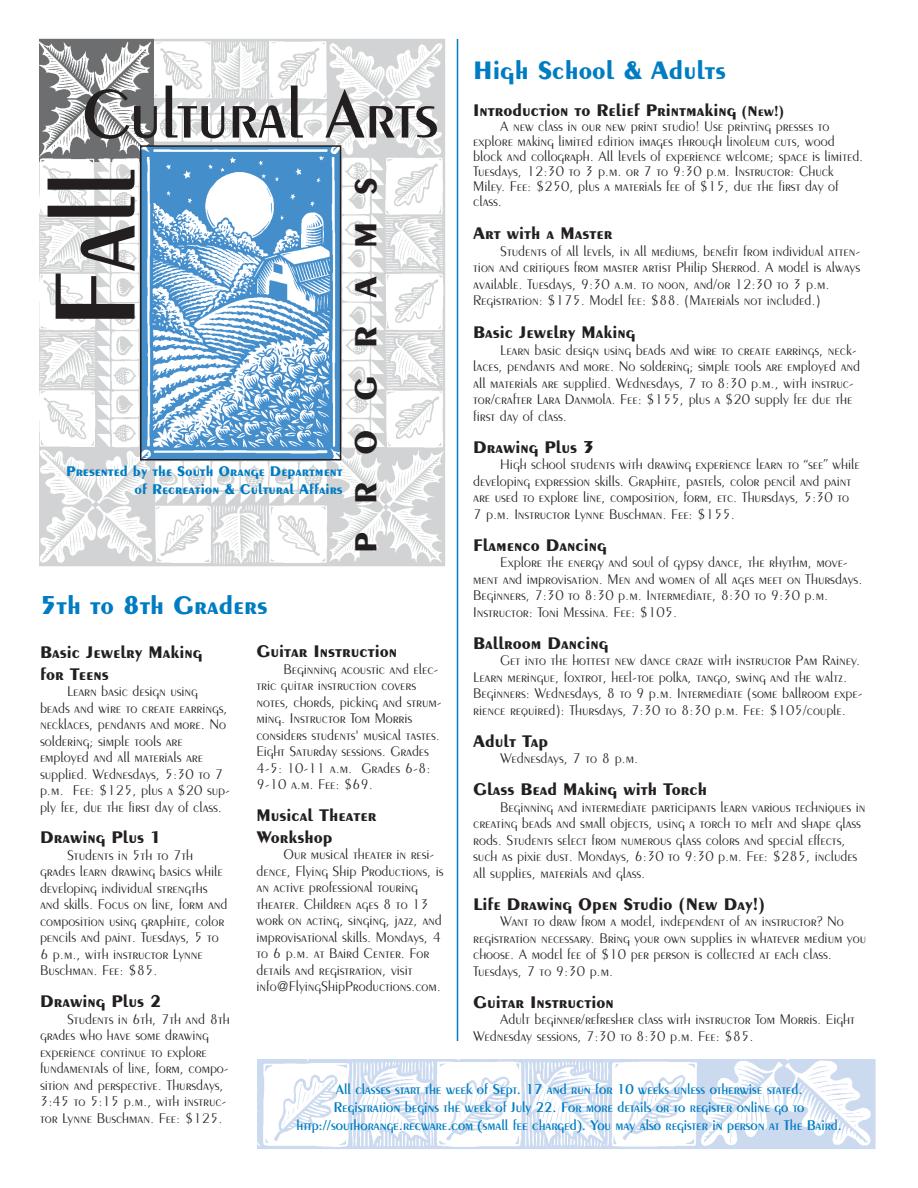
<style>
.page{position:relative;width:918px;height:1188px;background:#fff}
.page>*{position:absolute;margin:0;border:0;box-sizing:border-box;transform-origin:0 0}
.t1{font:600 121.8px "Peignot";color:#231f20}
.t2{font:600 72.9px "Peignot";color:#231f20}
.t3{font:700 32.7px "Peignot";letter-spacing:.855em;color:#231f20}
.t4{font:700 27px "Peignot";color:#007cc2}
.t5{font:700 18px/21.6px "Peignot";color:#231f20}
.t6{font:300 15px/16.5px "Peignot";color:#231f20}
.t7{font:600 15px/18px "Peignot";color:#007cc2;text-align:center}
.t8{font:700 15px/18px "Peignot";color:#007cc2;text-align:right}
.s1{font-size:15px}
</style>
<div class="page">
<img style="left:258px;top:1059px;width:618px;height:90px">
<img style="left:40px;top:38px;width:405px;height:528px">
<img style="left:40px;top:38px;width:113px;height:123px">
<img style="left:143px;top:148px;width:195px;height:309px">
<div style="left:140px;top:145px;width:201px;height:315px;border:2px solid #231f20"></div>
<hr style="left:457px;top:39px;width:1px;height:1002px;background:#007cc2">
<h3 class="t4" style="left:473px;top:60px;width:254px">High School &amp; Adults</h3>
<p class="t5" style="left:473px;top:101px;width:312px">Introduction to Relief Printmaking <span class="s1">(New!)</span></p>
<p class="t6" style="left:473px;top:120px;width:392px;line-height:15px;text-indent:27px">A new class in our new print studio! Use printing presses to explore making limited edition images through linoleum cuts, wood block and collograph. All levels of experience welcome; space is limited.<br>Tuesdays, 12:30 to 3 p.m. or 7 to 9:30 p.m. Instructor: Chuck Miley. Fee: $250, plus a materials fee of $15, due the first day of class.</p>
<p class="t5" style="left:473px;top:224px;width:141px">Art with a Master</p>
<p class="t6" style="left:473px;top:244px;width:389px;text-indent:27px">Students of all levels, in all mediums, benefit from individual atten&shy;tion and critiques from master artist Philip Sherrod. A model is always available. Tuesdays, 9:30 a.m. to noon, and/or 12:30 to 3 p.m.<br>Registration: $175. Model fee: $88. (Materials not included.)</p>
<p class="t5" style="left:473px;top:323px;width:164px">Basic Jewelry Making</p>
<p class="t6" style="left:473px;top:343px;width:388px;text-indent:27px">Learn basic design using beads and wire to create earrings, neck&shy;laces, pendants and more. No soldering; simple tools are employed and all materials are supplied. Wednesdays, 7 to 8:30 p.m., with instruc&shy;tor/crafter Lara Danmola. Fee: $155, plus a $20 supply fee due the first day of class.</p>
<p class="t5" style="left:473px;top:438px;width:123px">Drawing Plus 3</p>
<p class="t6" style="left:473px;top:457px;width:388px;text-indent:27px">High school students with drawing experience learn to “see” while developing expression skills. Graphite, pastels, color pencil and paint are used to explore line, composition, form, etc. Thursdays, 5:30 to 7 p.m. Instructor Lynne Buschman. Fee: $155.</p>
<p class="t5" style="left:473px;top:536px;width:135px">Flamenco Dancing</p>
<p class="t6" style="left:473px;top:555px;width:391px;text-indent:27px">Explore the energy and soul of gypsy dance, the rhythm, move&shy;ment and improvisation. Men and women of all ages meet on Thursdays.<br>Beginners, 7:30 to 8:30 p.m. Intermediate, 8:30 to 9:30 p.m.<br>Instructor: Toni Messina. Fee: $105.</p>
<p class="t5" style="left:473px;top:634px;width:137px">Ballroom Dancing</p>
<p class="t6" style="left:473px;top:653px;width:391px;text-indent:27px">Get into the hottest new dance craze with instructor Pam Rainey.<br>Learn meringue, foxtrot, heel-toe polka, tango, swing and the waltz.<br>Beginners: Wednesdays, 8 to 9 p.m. Intermediate (some ballroom expe&shy;rience required): Thursdays, 7:30 to 8:30 p.m. Fee: $105/couple.</p>
<p class="t5" style="left:473px;top:731px;width:77px">Adult Tap</p>
<p class="t6" style="left:500px;top:751px;width:140px">Wednesdays, 7 to 8 p.m.</p>
<p class="t5" style="left:473px;top:780px;width:235px">Glass Bead Making with Torch</p>
<p class="t6" style="left:473px;top:800px;width:394px;text-indent:27px">Beginning and intermediate participants learn various techniques in creating beads and small objects, using a torch to melt and shape glass rods. Students select from numerous glass colors and special effects, such as pixie dust. Mondays, 6:30 to 9:30 p.m. Fee: $285, includes all supplies, materials and glass.</p>
<p class="t5" style="left:473px;top:894px;width:293px">Life Drawing Open Studio (New Day!)</p>
<p class="t6" style="left:473px;top:914px;width:394px;text-indent:27px">Want to draw from a model, independent of an instructor? No registration necessary. Bring your own supplies in whatever medium you choose. A model fee of $10 per person is collected at each class.<br>Tuesdays, 7 to 9:30 p.m.</p>
<p class="t5" style="left:473px;top:992px;width:142px">Guitar Instruction</p>
<p class="t6" style="left:473px;top:1012px;width:383px;text-indent:27px">Adult beginner/refresher class with instructor Tom Morris. Eight<br>Wednesday sessions, 7:30 to 8:30 p.m. Fee: $85.</p>
<h2 class="t2" style="left:83px;top:86px;width:357px">Cultural Arts</h2>
<h1 class="t1" style="left:48px;top:328px;width:159px;rotate:-90deg">Fall</h1>
<h3 class="t3" style="left:354px;top:553px;width:377px;rotate:-90deg">PROGRAMS</h3>
<p class="t8" style="left:66px;top:464px;width:278px">Presented by the South Orange Department of Recreation &amp; Cultural Affairs</p>
<h3 class="t4" style="left:40px;top:595px;width:229px">5th to 8th Graders</h3>
<p class="t5" style="left:256px;top:642px;width:142px">Guitar Instruction</p>
<p class="t6" style="left:256px;top:661px;width:187px;text-indent:27px">Beginning acoustic and elec&shy;tric guitar instruction covers notes, chords, picking and strum&shy;ming. Instructor Tom Morris considers students' musical tastes.<br>Eight Saturday sessions. Grades<br>4-5: 10-11 a.m. Grades 6-8:<br>9-10 a.m. Fee: $69.</p>
<p class="t5" style="left:256px;top:806px;width:122px">Musical Theater<br>Workshop</p>
<p class="t6" style="left:256px;top:847px;width:189px;text-indent:27px">Our musical theater in resi&shy;dence, Flying Ship Productions, is an active professional touring theater. Children ages 8 to 13 work on acting, singing, jazz, and improvisational skills. Mondays, 4 to 6 p.m. at Baird Center. For details and registration, visit info@FlyingShipProductions.com.</p>
<p class="t5" style="left:40px;top:643px;width:164px">Basic Jewelry Making for Teens</p>
<p class="t6" style="left:40px;top:684px;width:192px;text-indent:27px">Learn basic design using beads and wire to create earrings, necklaces, pendants and more. No soldering; simple tools are employed and all materials are supplied. Wednesdays, 5:30 to 7 p.m. Fee: $125, plus a $20 sup&shy;ply fee, due the first day of class.</p>
<p class="t5" style="left:40px;top:828px;width:123px">Drawing Plus 1</p>
<p class="t6" style="left:40px;top:848px;width:189px;text-indent:27px">Students in 5th to 7th grades learn drawing basics while developing individual strengths and skills. Focus on line, form and composition using graphite, color pencils and paint. Tuesdays, 5 to<br>6 p.m., with instructor Lynne<br>Buschman. Fee: $85.</p>
<p class="t5" style="left:40px;top:992px;width:123px">Drawing Plus 2</p>
<p class="t6" style="left:40px;top:1012px;width:191px;text-indent:27px">Students in 6th, 7th and 8th grades who have some drawing experience continue to explore fundamentals of line, form, compo&shy;sition and perspective. Thursdays,<br>3:45 to 5:15 p.m., with instruc&shy;tor Lynne Buschman. Fee: $125.</p>
<p class="t7" style="left:296px;top:1081px;width:547px">All classes start the week of Sept. 17 and run for 10 weeks unless otherwise stated.<br>Registration begins the week of July 22. For more details or to register online go to http://southorange.recware.com (small fee charged). You may also register in person at The Baird.</p>
</div>
